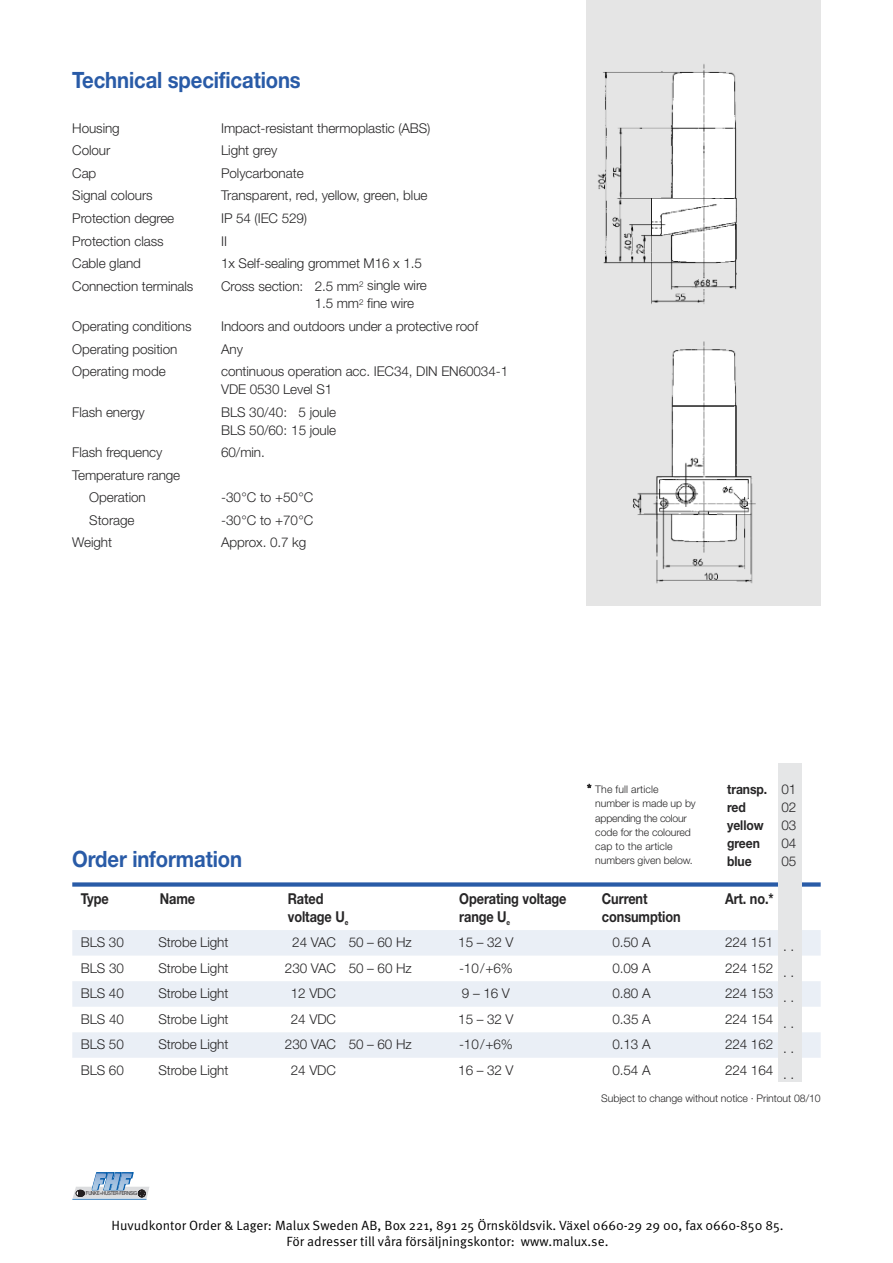
<style>
.page{position:relative;width:893px;height:1263px;background:#fff}
.page>*{position:absolute;margin:0;border:0;box-sizing:border-box;transform-origin:0 0}
.t1{font:700 22.5px "Helvetica Neue";letter-spacing:-.005em;color:#295ba7;scale:.9 1}
.t2{font:700 15px "Helvetica Neue";letter-spacing:-.005em;color:#272627;scale:.85 1}
.t3{font:300 13.5px/25.5px "Helvetica Neue";letter-spacing:-.005em;color:#272627}
.t4{font:700 13.5px/18px "Helvetica Neue";letter-spacing:-.005em;color:#272627;scale:.9 1}
.t5{font:13.35px/16.4px "Meta OT";color:#000;text-align:center}
.t6{font:300 10.5px/14.2px "Helvetica Neue";letter-spacing:-.005em;color:#272627}
.t7{font:5.55px "Helvetica Neue";letter-spacing:-.05em;color:#231f20;scale:.8 1}
.s1{font-size:12px}
.s2{font-weight:300}
</style>
<div class="page">
<img style="left:587px;top:0;width:234px;height:606px">
<svg style="left:72px;top:1198px;width:75px;height:1px"></svg>
<hr style="left:72px;top:1199px;width:75px;height:1px;background:#015bab">
<svg style="left:73px;top:1172px;width:76px;height:26px"></svg>
<div style="left:76px;top:1190px;width:9px;height:6px;border:1px solid #231f20;border-radius:50%"></div>
<div style="left:72px;top:882px;width:749px;height:5px;background:#295ba7"></div>
<div style="left:72px;top:930px;width:749px;height:25px;background:#eaeff6"></div>
<div style="left:72px;top:981px;width:749px;height:26px;background:#eaeff6"></div>
<div style="left:72px;top:1032px;width:749px;height:26px;background:#eaeff6"></div>
<div style="left:778px;top:763px;width:23px;height:319px;background:#e5e6e7"></div>
<h1 class="t1" style="left:72px;top:72px;width:255px">Technical specifications</h1>
<p class="t3" style="left:72px;top:117px;width:49px">Housing</p>
<p class="t3" style="left:221px;top:117px;width:211px">Impact-resistant thermoplastic (ABS)</p>
<p class="t3" style="left:72px;top:139px;width:40px">Colour</p>
<p class="t3" style="left:221px;top:139px;width:58px">Light grey</p>
<p class="t3" style="left:72px;top:162px;width:26px">Cap</p>
<p class="t3" style="left:221px;top:162px;width:84px">Polycarbonate</p>
<p class="t3" style="left:72px;top:184px;width:82px">Signal colours</p>
<p class="t3" style="left:221px;top:184px;width:208px">Transparent, red, yellow, green, blue</p>
<p class="t3" style="left:72px;top:207px;width:104px">Protection degree</p>
<p class="t3" style="left:221px;top:207px;width:88px">IP 54 (IEC 529)</p>
<p class="t3" style="left:72px;top:229px;width:93px">Protection class</p>
<p class="t3" style="left:221px;top:229px;width:7px">II</p>
<p class="t3" style="left:72px;top:252px;width:70px">Cable gland</p>
<p class="t3" style="left:221px;top:252px;width:202px">1x Self-sealing grommet M16 x 1.5</p>
<p class="t3" style="left:72px;top:274px;width:123px">Connection terminals</p>
<p class="t3" style="left:315px;top:278px;width:114px;line-height:18px;text-indent:-94px">Cross section: 2.5 mm<sup>2</sup> single wire<br>1.5 mm<sup>2</sup> fine wire</p>
<p class="t3" style="left:72px;top:315px;width:121px">Operating conditions</p>
<p class="t3" style="left:221px;top:315px;width:259px">Indoors and outdoors under a protective roof</p>
<p class="t3" style="left:72px;top:337px;width:107px">Operating position</p>
<p class="t3" style="left:221px;top:337px;width:23px">Any</p>
<p class="t3" style="left:72px;top:360px;width:95px">Operating mode</p>
<p class="t3" style="left:221px;top:363px;width:289px;line-height:18px">continuous operation acc. IEC34, DIN EN60034-1<br>VDE 0530 Level S1</p>
<p class="t3" style="left:72px;top:400px;width:74px">Flash energy</p>
<p class="t3" style="left:221px;top:404px;width:117px;line-height:18px">BLS 30/40: 5 joule<br>BLS 50/60: 15 joule</p>
<p class="t3" style="left:72px;top:441px;width:92px">Flash frequency</p>
<p class="t3" style="left:221px;top:441px;width:45px">60/min.</p>
<p class="t3" style="left:89px;top:465px;width:92px;line-height:22.5px;text-indent:-17px">Temperature range<br>Operation</p>
<p class="t3" style="left:221px;top:486px;width:94px">-30°C to +50°C</p>
<p class="t3" style="left:89px;top:508px;width:47px">Storage</p>
<p class="t3" style="left:221px;top:508px;width:94px">-30°C to +70°C</p>
<p class="t3" style="left:72px;top:531px;width:41px">Weight</p>
<p class="t3" style="left:221px;top:531px;width:87px">Approx. 0.7 kg</p>
<h1 class="t1" style="left:72px;top:850px;width:190px">Order information</h1>
<p class="t6" style="left:595px;top:783px;width:102px;text-indent:-8px"><span class="s1">*</span> The full article<br>number is made up by appending the colour code for the coloured cap to the article numbers given below.</p>
<p class="t4" style="left:727px;top:782px;width:78px">transp. <span class="s2">01 </span>red</p>
<p class="t3" style="left:781px;top:796px;width:16px">02</p>
<p class="t4" style="left:727px;top:818px;width:42px">yellow</p>
<p class="t3" style="left:781px;top:814px;width:16px">03</p>
<p class="t4" style="left:727px;top:836px;width:38px">green</p>
<p class="t3" style="left:781px;top:832px;width:16px">04</p>
<p class="t4" style="left:727px;top:854px;width:29px">blue</p>
<p class="t3" style="left:781px;top:850px;width:16px">05</p>
<p class="t2" style="left:81px;top:893px;width:35px">Type</p>
<p class="t2" style="left:160px;top:893px;width:43px">Name</p>
<p class="t2" style="left:288px;top:893px;width:44px">Rated</p>
<p class="t2" style="left:459px;top:893px;width:128px">Operating voltage</p>
<p class="t2" style="left:602px;top:893px;width:55px">Current</p>
<p class="t2" style="left:725px;top:893px;width:59px">Art. no.*</p>
<p class="t2" style="left:288px;top:911px;width:73px">voltage U<sub>e</sub></p>
<p class="t2" style="left:459px;top:911px;width:62px">range U<sub>e</sub></p>
<p class="t2" style="left:602px;top:911px;width:94px">consumption</p>
<p class="t3" style="left:81px;top:931px;width:45px">BLS 30</p>
<p class="t3" style="left:158px;top:931px;width:72px">Strobe Light</p>
<p class="t3" style="left:292px;top:931px;width:121px">24 VAC 50 – 60 Hz</p>
<p class="t3" style="left:458px;top:931px;width:57px">15 – 32 V</p>
<p class="t3" style="left:612px;top:931px;width:40px">0.50 A</p>
<p class="t3" style="left:725px;top:931px;width:50px">224 151</p>
<p class="t3" style="left:81px;top:956px;width:45px">BLS 30</p>
<p class="t3" style="left:158px;top:956px;width:72px">Strobe Light</p>
<p class="t3" style="left:285px;top:956px;width:128px">230 VAC 50 – 60 Hz</p>
<p class="t3" style="left:459px;top:956px;width:55px">-10/+6%</p>
<p class="t3" style="left:612px;top:956px;width:40px">0.09 A</p>
<p class="t3" style="left:725px;top:956px;width:50px">224 152</p>
<p class="t3" style="left:81px;top:982px;width:45px">BLS 40</p>
<p class="t3" style="left:158px;top:982px;width:72px">Strobe Light</p>
<p class="t3" style="left:291px;top:982px;width:47px">12 VDC</p>
<p class="t3" style="left:462px;top:982px;width:49px">9–16 V</p>
<p class="t3" style="left:612px;top:982px;width:40px">0.80 A</p>
<p class="t3" style="left:725px;top:982px;width:50px">224 153</p>
<p class="t3" style="left:81px;top:1007px;width:45px">BLS 40</p>
<p class="t3" style="left:158px;top:1007px;width:72px">Strobe Light</p>
<p class="t3" style="left:291px;top:1007px;width:47px">24 VDC</p>
<p class="t3" style="left:458px;top:1007px;width:57px">15 – 32 V</p>
<p class="t3" style="left:612px;top:1007px;width:40px">0.35 A</p>
<p class="t3" style="left:725px;top:1007px;width:50px">224 154</p>
<p class="t3" style="left:81px;top:1033px;width:45px">BLS 50</p>
<p class="t3" style="left:158px;top:1033px;width:72px">Strobe Light</p>
<p class="t3" style="left:285px;top:1033px;width:128px">230 VAC 50 – 60 Hz</p>
<p class="t3" style="left:459px;top:1033px;width:55px">-10/+6%</p>
<p class="t3" style="left:612px;top:1033px;width:40px">0.13 A</p>
<p class="t3" style="left:725px;top:1033px;width:50px">224 162</p>
<p class="t3" style="left:81px;top:1058px;width:45px">BLS 60</p>
<p class="t3" style="left:158px;top:1058px;width:72px">Strobe Light</p>
<p class="t3" style="left:291px;top:1058px;width:47px">24 VDC</p>
<p class="t3" style="left:458px;top:1058px;width:57px">16 – 32 V</p>
<p class="t3" style="left:612px;top:1058px;width:40px">0.54 A</p>
<p class="t3" style="left:725px;top:1058px;width:50px">224 164</p>
<p class="t6" style="left:601px;top:1092px;width:221px">Subject to change without notice · Printout 08/10</p>
<p class="t3" style="left:783px;top:935px;width:13px;text-align:justify">. . . . . . . . . . . .</p>
<p class="t7" style="left:86px;top:1191px;width:65px">FUNKE+HUSTER<sup>•</sup>FERNSIG</p>
<p class="t5" style="left:111px;top:1217px;width:674px">Huvudkontor Order &amp; Lager: Malux Sweden AB, Box 221, 891 25 Örnsköldsvik. Växel 0660-29 29 00, fax 0660-850 85.<br>För adresser till våra försäljningskontor: www.malux.se.</p>
</div>
